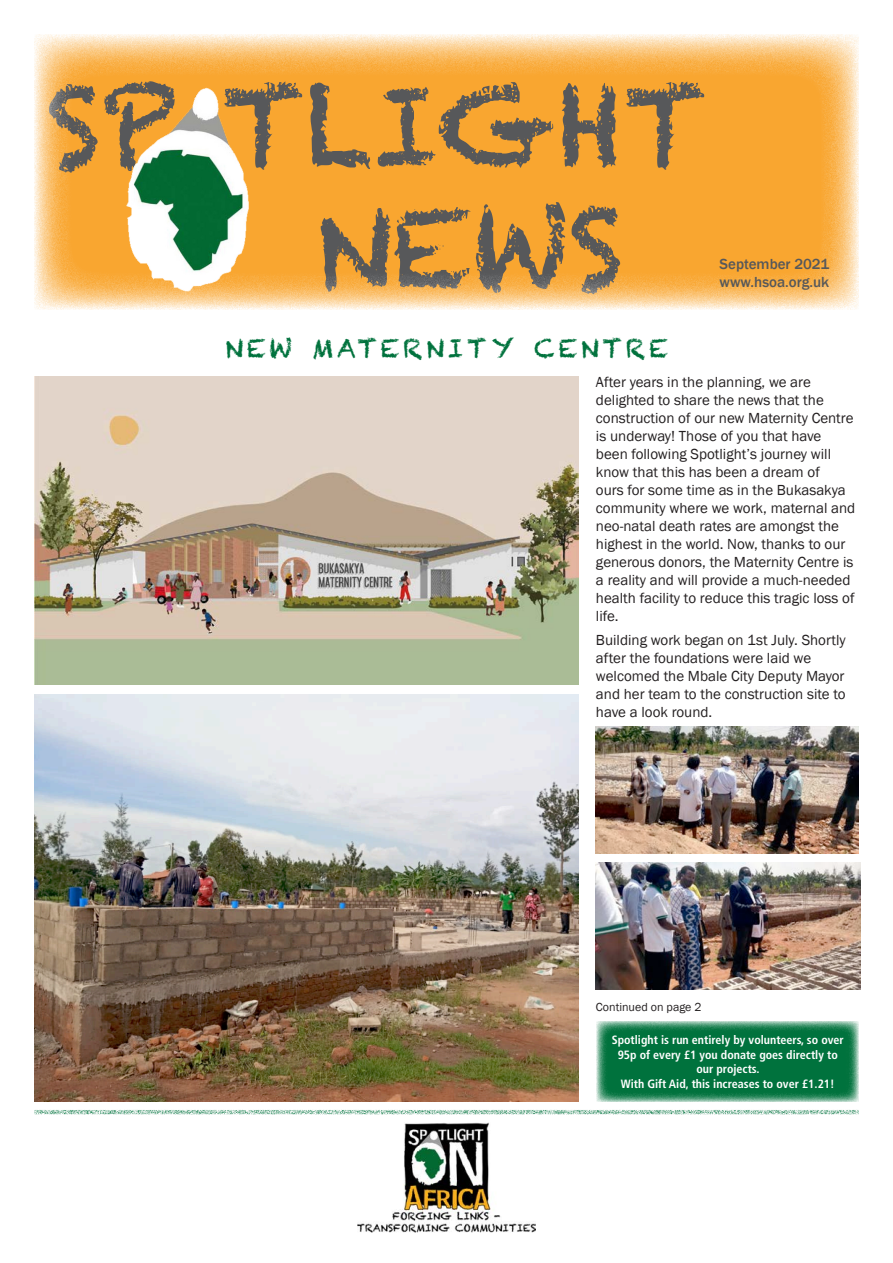
<style>
.page{position:relative;width:893px;height:1263px;background:#fff}
.page>*{position:absolute;margin:0;border:0;box-sizing:border-box;transform-origin:0 0}
.t1{font:108px/121.5px "Chalkduster";color:#57585a}
.Main_heading{font:25.5px "Chalkduster";letter-spacing:.14em;color:#00723d}
.Body{font:15px/18px "Franklin Gothic";color:#231f20}
.t2{font:500 15px "Franklin Gothic";color:#57585a}
.t3{font:700 condensed 12px/14.4px "Frutiger";color:#fff;text-align:center}
.t4{font:12px "Franklin Gothic";color:#231f20}
</style>
<div class="page">
<svg style="left:34px;top:1110px;width:825px;height:4px;background:#abd0be"></svg>
<img style="left:358px;top:1122px;width:177px;height:111px">
<svg style="left:34px;top:34px;width:825px;height:276px;background:#f9b24e"></svg>
<img style="left:120px;top:82px;width:134px;height:216px">
<img style="left:596px;top:726px;width:263px;height:127px">
<img style="left:596px;top:862px;width:264px;height:128px">
<img style="left:34px;top:376px;width:544px;height:309px">
<img style="left:34px;top:694px;width:544px;height:408px">
<svg style="left:596px;top:1021px;width:263px;height:81px;background:#187f4f"></svg>
<h1 class="t1" style="left:315px;top:66px;width:393px;text-indent:-268px">SP TLIGHT<br>NEWS</h1>
<p class="t2" style="left:720px;top:255px;width:111px">September 2021</p>
<p class="t2" style="left:720px;top:273px;width:111px">www.hsoa.org.uk</p>
<p class="Main_heading" style="left:225px;top:333px;width:444px">NEW MATERNITY CENTRE</p>
<p class="Body" style="left:596px;top:373px;width:261px">After years in the planning, we are delighted to share the news that the construction of our new Maternity Centre is underway! Those of you that have been following Spotlight’s journey will know that this has been a dream of<br>ours for some time as in the Bukasakya community where we work, maternal and neo-natal death rates are amongst the highest in the world. Now, thanks to our generous donors, the Maternity Centre is a reality and will provide a much-needed health facility to reduce this tragic loss of life.</p>
<p class="Body" style="left:596px;top:631px;width:251px">Building work began on 1st July. Shortly after the foundations were laid we welcomed the Mbale City Deputy Mayor and her team to the construction site to have a look round.</p>
<p class="t4" style="left:596px;top:999px;width:107px">Continued on page 2</p>
<p class="t3" style="left:612px;top:1033px;width:234px">Spotlight is run entirely by volunteers, so over 95p of every £1 you donate goes directly to our projects.<br>With Gift Aid, this increases to over £1.21!</p>
</div>
